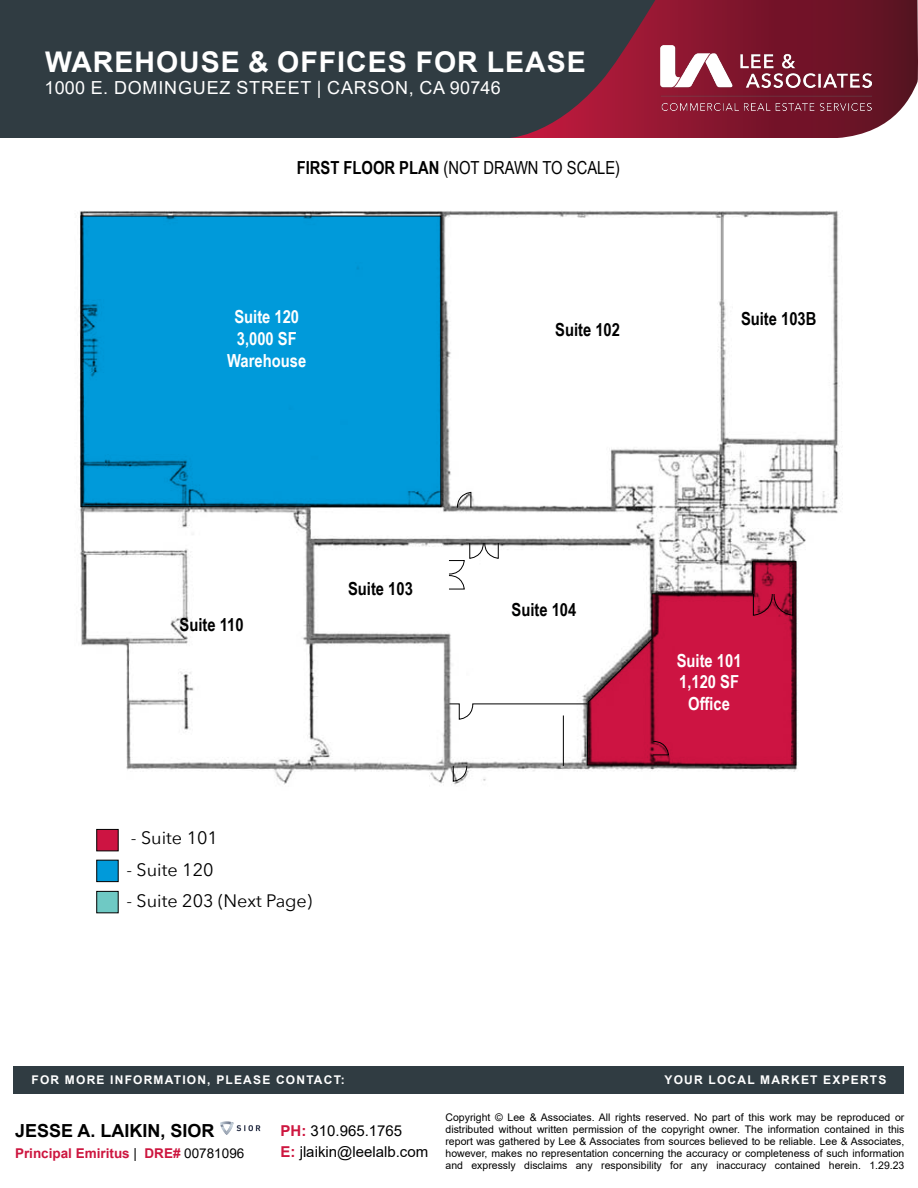
<style>
.page{position:relative;width:918px;height:1188px;background:#fff}
.page>*{position:absolute;margin:0;border:0;box-sizing:border-box;transform-origin:0 0}
.t1{font:700 28.5px "Arial";letter-spacing:.035em;color:#fff}
.t2{font:700 18px/21.6px "Arial Narrow";color:#fff;text-align:center}
.t3{font:18px "Avenir Next";color:#000}
.t4{font:18px "Arial";letter-spacing:.045em;color:#fff}
.t5{font:18px "Arial Narrow";color:#000}
.t6{font:700 18px "Arial Narrow";color:#000101}
.t7{font:700 18px "Arial";color:#000}
.t8{font:700 18px "Arial Narrow";color:#000}
.t9{font:15px/21px "Arial";color:#000}
.t10{font:700 13.5px "Arial";color:#cd163f}
.t11{font:700 12px "Arial";letter-spacing:.1em;color:#fff}
.t12{font:10.5px/12px "Arial";color:#000;text-align:justify}
.s1{font-weight:700}
.s2{font-weight:400;color:#000}
.s3{font-weight:700;color:#cd163f}
</style>
<div class="page">
<div style="left:0;top:0;width:760px;height:139px;background:#303c42"></div>
<svg style="left:510px;top:0;width:408px;height:138px"></svg>
<img style="left:661px;top:46px;width:210px;height:65px">
<div style="left:0;top:138px;width:918px;height:14px;background:#fff"></div>
<div style="left:14px;top:1066px;width:890px;height:28px;background:#303c42"></div>
<svg style="left:220px;top:1121px;width:40px;height:14px"></svg>
<img style="left:79px;top:210px;width:762px;height:575px">
<div style="left:515px;top:285px;width:154px;height:69px;background:#fff"></div>
<div style="left:81px;top:216px;width:360px;height:291px;background:#009ada;border:1px solid #000"></div>
<div style="left:194px;top:547px;width:97px;height:69px;background:#fff"></div>
<div style="left:382px;top:547px;width:97px;height:69px;background:#fff"></div>
<div style="left:734px;top:285px;width:97px;height:69px;background:#fff"></div>
<div style="left:96px;top:829px;width:23px;height:22px;background:#cd1442;border:1px solid #000"></div>
<div style="left:96px;top:860px;width:23px;height:22px;background:#009ada;border:1px solid #000"></div>
<div style="left:96px;top:891px;width:23px;height:22px;background:#6fc9c4;border:1px solid #000"></div>
<svg style="left:457px;top:492px;width:15px;height:16px"></svg>
<svg style="left:448px;top:542px;width:349px;height:240px"></svg>
<hr style="left:563px;top:716px;width:1px;height:50px;background:#000">
<h1 class="t1" style="left:45px;top:42px;width:542px">WAREHOUSE &amp; OFFICES FOR LEASE</h1>
<h2 class="t4" style="left:45px;top:75px;width:458px">1000 E. DOMINGUEZ STREET | CARSON, CA 90746</h2>
<h2 class="t5" style="left:297px;top:155px;width:325px"><span class="s1">FIRST FLOOR PLAN</span> (NOT DRAWN TO SCALE)</h2>
<h2 class="t2" style="left:227px;top:305px;width:81px">Suite 120<br>3,000 SF<br>Warehouse</h2>
<h2 class="t6" style="left:555px;top:316px;width:66px">Suite 102</h2>
<h2 class="t6" style="left:741px;top:305px;width:77px">Suite 103B</h2>
<h2 class="t8" style="left:180px;top:611px;width:66px">Suite 110</h2>
<h2 class="t8" style="left:348px;top:575px;width:66px">Suite 103</h2>
<h2 class="t3" style="left:131px;top:823px;width:89px">- Suite 101</h2>
<h2 class="t3" style="left:126px;top:854px;width:89px">- Suite 120</h2>
<h2 class="t3" style="left:126px;top:886px;width:187px">- Suite 203 (Next Page)</h2>
<h2 class="t6" style="left:511px;top:596px;width:66px">Suite 104</h2>
<h2 class="t2" style="left:677px;top:649px;width:66px">Suite 101<br>1,120 SF<br>Office</h2>
<p class="t11" style="left:32px;top:1071px;width:315px">FOR MORE INFORMATION, PLEASE CONTACT:</p>
<p class="t11" style="left:665px;top:1071px;width:223px">YOUR LOCAL MARKET EXPERTS</p>
<h2 class="t7" style="left:15px;top:1118px;width:201px">JESSE A. LAIKIN, SIOR</h2>
<p class="t10" style="left:15px;top:1144px;width:231px">Principal Emiritus <span class="s2">|</span> DRE# <span class="s2">00781096</span></p>
<h3 class="t9" style="left:280px;top:1120px;width:149px"><span class="s3">PH:</span> 310.965.1765<br><span class="s3">E:</span> jlaikin@leelalb.com</h3>
<p class="t12" style="left:446px;top:1111px;width:460px">Copyright © Lee &amp; Associates. All rights reserved. No part of this work may be reproduced or distributed without written permission of the copyright owner. The information contained in this report was gathered by Lee &amp; Associates from sources believed to be reliable. Lee &amp; Associates, however, makes no representation concerning the accuracy or completeness of such information and expressly disclaims any responsibility for any inaccuracy contained herein. 1.29.23</p>
</div>
